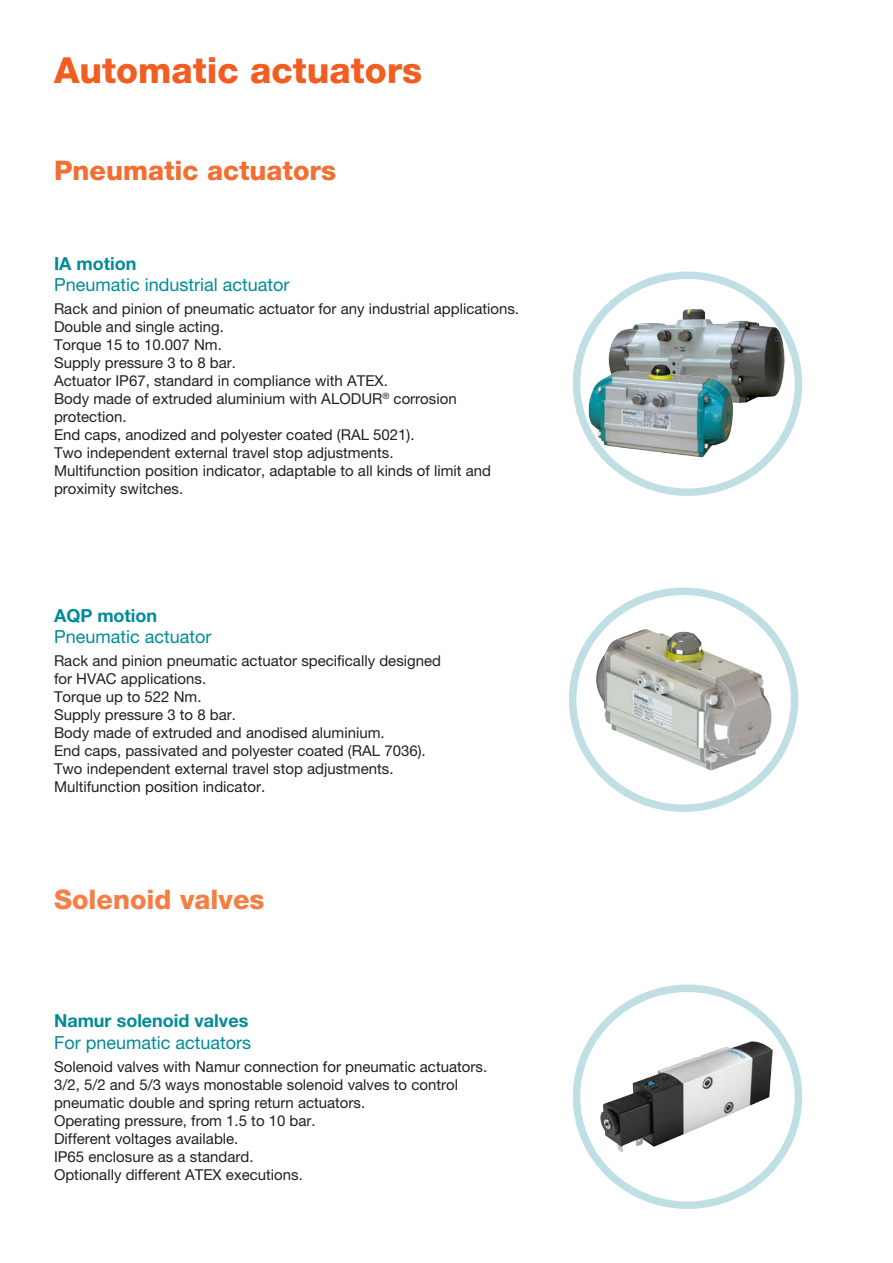
<style>
.page{position:relative;width:893px;height:1263px;background:#fff}
.page>*{position:absolute;margin:0;border:0;box-sizing:border-box;transform-origin:0 0}
.t1{font:800 36px "Helvetica Neue";color:#f25d21}
.t2{font:800 27px "Helvetica Neue";color:#f36e31}
.t3{font:800 27px "Helvetica Neue";color:#f47e44}
.t4{font:18px "Helvetica Neue";color:#008b98}
.t5{font:700 18px "Helvetica Neue";color:#008b98}
.t6{font:15px/18px "Helvetica Neue";color:#231f20}
</style>
<div class="page">
<div style="left:573px;top:271px;width:229px;height:225px;border:8px solid #c0dfe4;border-radius:50%"></div>
<img style="left:608px;top:309px;width:176px;height:94px">
<img style="left:586px;top:363px;width:149px;height:94px">
<img style="left:596px;top:629px;width:175px;height:141px">
<div style="left:569px;top:587px;width:229px;height:225px;border:8px solid #c0dfe4;border-radius:50%"></div>
<img style="left:579px;top:1019px;width:215px;height:156px">
<div style="left:573px;top:984px;width:229px;height:225px;border:8px solid #c0dfe4;border-radius:50%"></div>
<p class="t1" style="left:54px;top:49px;width:370px">Automatic actuators</p>
<p class="t2" style="left:54px;top:154px;width:284px">Pneumatic actuators</p>
<p class="t5" style="left:54px;top:252px;width:84px">IA motion</p>
<p class="t4" style="left:54px;top:274px;width:237px">Pneumatic industrial actuator</p>
<p class="t6" style="left:54px;top:299px;width:467px">Rack and pinion of pneumatic actuator for any industrial applications.</p>
<p class="t6" style="left:54px;top:317px;width:172px">Double and single acting.</p>
<p class="t6" style="left:54px;top:335px;width:169px">Torque 15 to 10.007 Nm.</p>
<p class="t6" style="left:54px;top:353px;width:183px">Supply pressure 3 to 8 bar.</p>
<p class="t6" style="left:54px;top:371px;width:335px">Actuator IP67, standard in compliance with ATEX.</p>
<p class="t6" style="left:54px;top:389px;width:404px">Body made of extruded aluminium with ALODUR<sup>®</sup> corrosion</p>
<p class="t6" style="left:54px;top:407px;width:74px">protection.</p>
<p class="t6" style="left:54px;top:425px;width:362px">End caps, anodized and polyester coated (RAL 5021).</p>
<p class="t6" style="left:54px;top:443px;width:341px">Two independent external travel stop adjustments.</p>
<p class="t6" style="left:54px;top:461px;width:439px">Multifunction position indicator, adaptable to all kinds of limit and proximity switches.</p>
<p class="t5" style="left:54px;top:604px;width:105px">AQP motion</p>
<p class="t4" style="left:54px;top:626px;width:159px">Pneumatic actuator</p>
<p class="t6" style="left:54px;top:651px;width:389px">Rack and pinion pneumatic actuator specifically designed</p>
<p class="t6" style="left:54px;top:669px;width:154px">for HVAC applications.</p>
<p class="t6" style="left:54px;top:687px;width:149px">Torque up to 522 Nm.</p>
<p class="t6" style="left:54px;top:705px;width:183px">Supply pressure 3 to 8 bar.</p>
<p class="t6" style="left:54px;top:723px;width:332px">Body made of extruded and anodised aluminium.</p>
<p class="t6" style="left:54px;top:741px;width:373px">End caps, passivated and polyester coated (RAL 7036).</p>
<p class="t6" style="left:54px;top:759px;width:341px">Two independent external travel stop adjustments.</p>
<p class="t6" style="left:54px;top:777px;width:213px">Multifunction position indicator.</p>
<p class="t3" style="left:54px;top:883px;width:212px">Solenoid valves</p>
<p class="t5" style="left:54px;top:1010px;width:196px">Namur solenoid valves</p>
<p class="t4" style="left:54px;top:1032px;width:199px">For pneumatic actuators</p>
<p class="t6" style="left:54px;top:1058px;width:435px">Solenoid valves with Namur connection for pneumatic actuators.</p>
<p class="t6" style="left:54px;top:1076px;width:405px">3/2, 5/2 and 5/3 ways monostable solenoid valves to control</p>
<p class="t6" style="left:54px;top:1094px;width:313px">pneumatic double and spring return actuators.</p>
<p class="t6" style="left:54px;top:1112px;width:263px">Operating pressure, from 1.5 to 10 bar.</p>
<p class="t6" style="left:54px;top:1130px;width:186px">Different voltages available.</p>
<p class="t6" style="left:54px;top:1148px;width:201px">IP65 enclosure as a standard.</p>
<p class="t6" style="left:54px;top:1166px;width:250px">Optionally different ATEX executions.</p>
</div>
